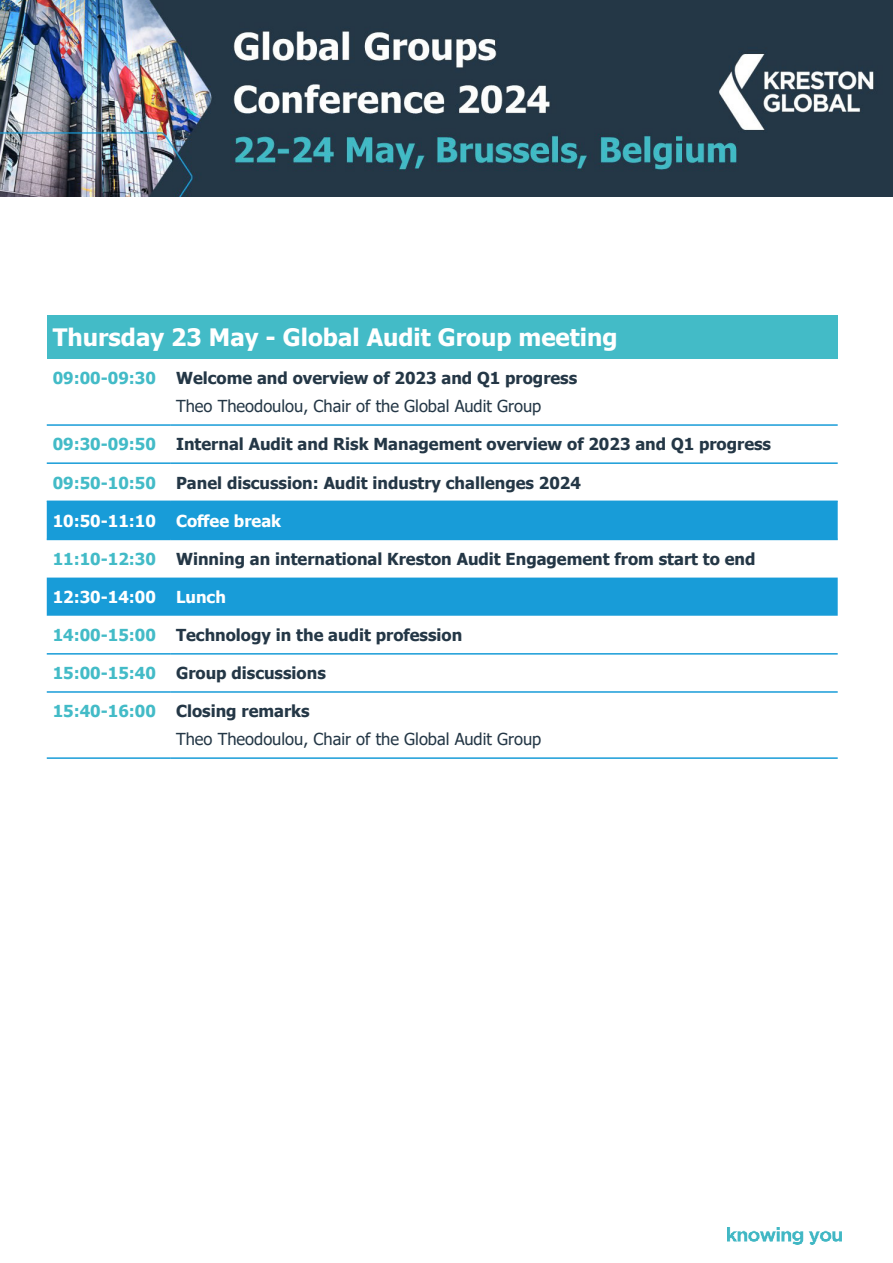
<style>
.page{position:relative;width:893px;height:1263px;background:#fff}
.page>*{position:absolute;margin:0;border:0;box-sizing:border-box;transform-origin:0 0}
.Main_head{font:700 24px "Tahoma";color:#fff}
.Main_head-2{font:700 16.5px "Tahoma";color:#243746}
.Main_head-3{font:16.5px "Tahoma";color:#243746}
.Main_head-4{font:700 16.5px "Tahoma";color:#43bbc7}
.Main_head-5{font:700 16.5px "Tahoma";color:#fff}
</style>
<div class="page">
<img style="left:727px;top:1227px;width:115px;height:18px">
<div style="left:47px;top:315px;width:791px;height:44px;background:#43bbc7"></div>
<div style="left:47px;top:502px;width:791px;height:37px;background:#189cd8"></div>
<div style="left:47px;top:578px;width:791px;height:38px;background:#189cd8"></div>
<hr style="left:47px;top:424px;width:123px;height:2px;background:#189cd8">
<hr style="left:170px;top:424px;width:668px;height:2px;background:#189cd8">
<hr style="left:47px;top:462px;width:123px;height:2px;background:#189cd8">
<hr style="left:170px;top:462px;width:668px;height:2px;background:#189cd8">
<hr style="left:47px;top:501px;width:123px;height:1px;background:#189cd8">
<hr style="left:170px;top:501px;width:668px;height:1px;background:#189cd8">
<hr style="left:47px;top:653px;width:123px;height:2px;background:#189cd8">
<hr style="left:170px;top:653px;width:668px;height:2px;background:#189cd8">
<hr style="left:47px;top:691px;width:123px;height:2px;background:#189cd8">
<hr style="left:170px;top:691px;width:668px;height:2px;background:#189cd8">
<hr style="left:47px;top:757px;width:123px;height:2px;background:#189cd8">
<hr style="left:170px;top:757px;width:668px;height:2px;background:#189cd8">
<hr style="left:47px;top:539px;width:123px;height:1px;background:#189cd8">
<hr style="left:170px;top:539px;width:668px;height:1px;background:#189cd8">
<img style="left:0;top:0;width:893px;height:197px">
<p class="Main_head" style="left:53px;top:321px;width:566px">Thursday 23 May - Global Audit Group meeting</p>
<p class="Main_head-4" style="left:53px;top:367px;width:105px">09:00-09:30</p>
<p class="Main_head-2" style="left:176px;top:367px;width:403px">Welcome and overview of 2023 and Q1 progress</p>
<p class="Main_head-3" style="left:176px;top:395px;width:367px">Theo Theodoulou, Chair of the Global Audit Group</p>
<p class="Main_head-4" style="left:53px;top:433px;width:105px">09:30-09:50</p>
<p class="Main_head-2" style="left:176px;top:433px;width:596px">Internal Audit and Risk Management overview of 2023 and Q1 progress</p>
<p class="Main_head-4" style="left:53px;top:471px;width:105px">09:50-10:50</p>
<p class="Main_head-2" style="left:176px;top:471px;width:406px">Panel discussion: Audit industry challenges 2024</p>
<p class="Main_head-5" style="left:53px;top:509px;width:105px">10:50-11:10</p>
<p class="Main_head-5" style="left:176px;top:509px;width:107px">Coffee break</p>
<p class="Main_head-4" style="left:53px;top:547px;width:105px">11:10-12:30</p>
<p class="Main_head-2" style="left:176px;top:547px;width:581px">Winning an international Kreston Audit Engagement from start to end</p>
<p class="Main_head-5" style="left:53px;top:585px;width:105px">12:30-14:00</p>
<p class="Main_head-5" style="left:176px;top:585px;width:51px">Lunch</p>
<p class="Main_head-4" style="left:53px;top:623px;width:105px">14:00-15:00</p>
<p class="Main_head-2" style="left:176px;top:623px;width:288px">Technology in the audit profession</p>
<p class="Main_head-4" style="left:53px;top:662px;width:105px">15:00-15:40</p>
<p class="Main_head-2" style="left:176px;top:662px;width:151px">Group discussions</p>
<p class="Main_head-4" style="left:53px;top:700px;width:105px">15:40-16:00</p>
<p class="Main_head-2" style="left:176px;top:700px;width:135px">Closing remarks</p>
<p class="Main_head-3" style="left:176px;top:728px;width:367px">Theo Theodoulou, Chair of the Global Audit Group</p>
</div>
